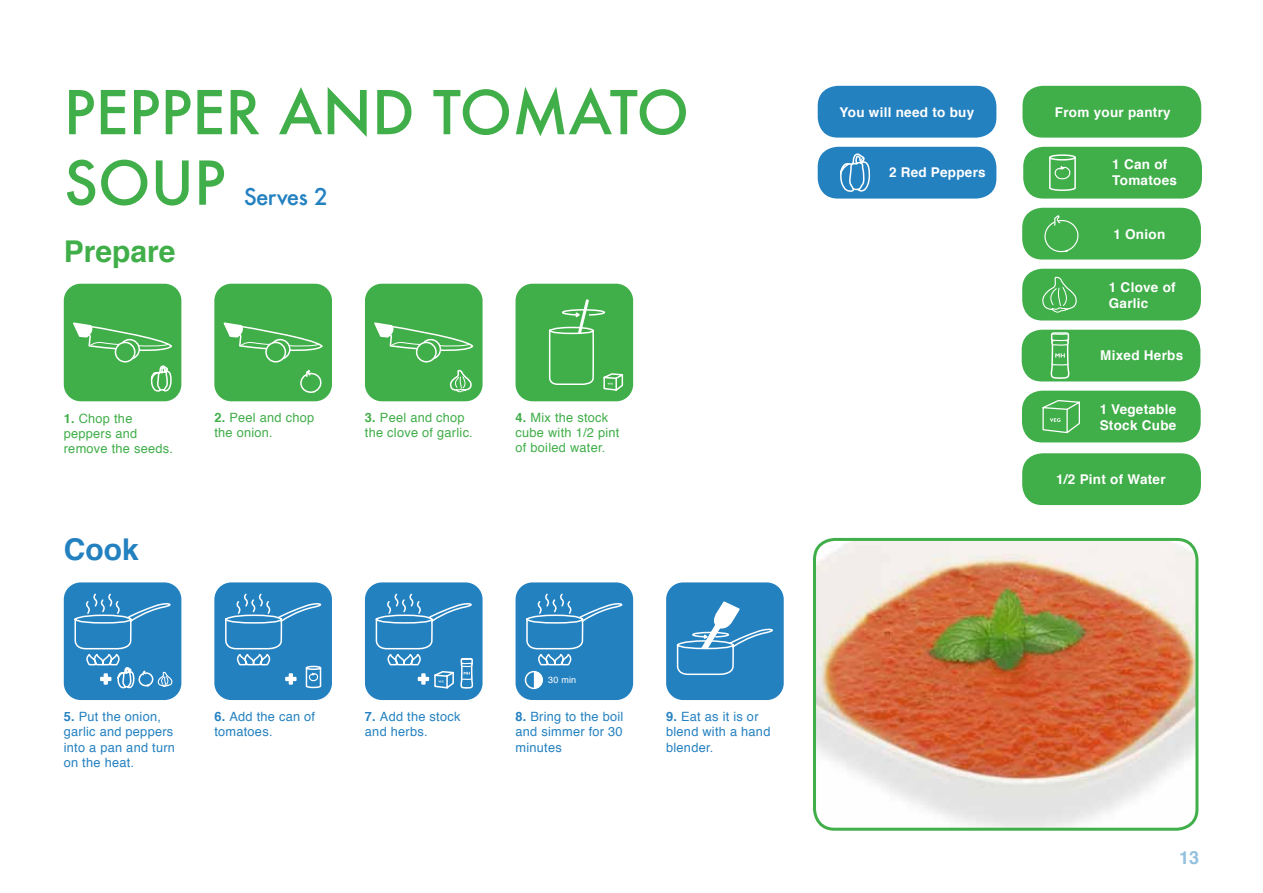
<style>
.page{position:relative;width:1263px;height:893px;background:#fff}
.page>*{position:absolute;margin:0;border:0;box-sizing:border-box;transform-origin:0 0}
.t1{font:500 58.8px/70.5px "Futura";color:#40ae49}
.t2{font:700 30px "Helvetica";color:#40ae49}
.t3{font:700 30px "Helvetica";color:#2481c0}
.t4{font:500 22.5px "Futura";letter-spacing:-.03em;color:#2481c0}
.t5{font:700 18px "Helvetica";color:#92c0df}
.t6{font:700 13.5px/16.2px "Helvetica";letter-spacing:.02em;color:#fff}
.t7{font:12.75px/15.3px "Helvetica";letter-spacing:.02em;color:#2481c0}
.t8{font:12.75px/15.3px "Helvetica";letter-spacing:.02em;color:#40ae49}
.t9{font:9px "Helvetica";color:#fff}
.s1{font-weight:700}
</style>
<div class="page">
<div style="left:64px;top:284px;width:117px;height:117px;background:#40ae49;border-radius:17px"></div>
<svg style="left:73px;top:322px;width:99px;height:34px"></svg>
<svg style="left:120px;top:340px;width:19px;height:19px"></svg>
<div style="left:119px;top:339px;width:21px;height:21px;border:2px solid #fff;border-radius:50%"></div>
<div style="left:115px;top:342px;width:20px;height:20px;background:#40ae49;border-radius:50%"></div>
<div style="left:115px;top:342px;width:21px;height:20px;border:2px solid #fff;border-radius:50%"></div>
<svg style="left:150px;top:365px;width:22px;height:27px"></svg>
<img style="left:814px;top:539px;width:383px;height:289px">
<div style="left:813px;top:538px;width:385px;height:293px;border:3px solid #40ae49;border-radius:20px"></div>
<div style="left:818px;top:86px;width:178px;height:52px;background:#2481c0;border-radius:20px"></div>
<div style="left:1022px;top:86px;width:179px;height:52px;background:#40ae49;border-radius:20px"></div>
<div style="left:818px;top:147px;width:178px;height:52px;background:#2481c0;border-radius:20px"></div>
<div style="left:1022px;top:208px;width:179px;height:52px;background:#40ae49;border-radius:20px"></div>
<svg style="left:1044px;top:215px;width:35px;height:38px"></svg>
<svg style="left:840px;top:153px;width:29px;height:39px"></svg>
<div style="left:1022px;top:330px;width:178px;height:51px;background:#40ae49;border-radius:20px"></div>
<svg style="left:1050px;top:332px;width:20px;height:47px"></svg>
<div style="left:1023px;top:147px;width:179px;height:52px;background:#40ae49;border-radius:20px"></div>
<svg style="left:1049px;top:154px;width:27px;height:37px"></svg>
<div style="left:1022px;top:269px;width:179px;height:51px;background:#40ae49;border-radius:20px"></div>
<svg style="left:1042px;top:276px;width:35px;height:37px"></svg>
<div style="left:1022px;top:391px;width:179px;height:51px;background:#40ae49;border-radius:20px"></div>
<svg style="left:1042px;top:400px;width:38px;height:34px"></svg>
<div style="left:214px;top:284px;width:118px;height:117px;background:#40ae49;border-radius:17px"></div>
<svg style="left:223px;top:322px;width:100px;height:34px"></svg>
<svg style="left:270px;top:340px;width:20px;height:19px"></svg>
<div style="left:270px;top:339px;width:21px;height:21px;border:2px solid #fff;border-radius:50%"></div>
<div style="left:266px;top:342px;width:19px;height:20px;background:#40ae49;border-radius:50%"></div>
<div style="left:265px;top:342px;width:21px;height:20px;border:2px solid #fff;border-radius:50%"></div>
<svg style="left:300px;top:370px;width:22px;height:23px"></svg>
<div style="left:365px;top:284px;width:117px;height:117px;background:#40ae49;border-radius:17px"></div>
<svg style="left:374px;top:322px;width:100px;height:34px"></svg>
<svg style="left:421px;top:340px;width:19px;height:19px"></svg>
<div style="left:420px;top:339px;width:21px;height:21px;border:2px solid #fff;border-radius:50%"></div>
<div style="left:417px;top:342px;width:19px;height:20px;background:#40ae49;border-radius:50%"></div>
<div style="left:416px;top:342px;width:21px;height:20px;border:2px solid #fff;border-radius:50%"></div>
<svg style="left:449px;top:369px;width:23px;height:24px"></svg>
<div style="left:515px;top:284px;width:118px;height:117px;background:#40ae49;border-radius:17px"></div>
<svg style="left:548px;top:299px;width:76px;height:92px"></svg>
<div style="left:64px;top:582px;width:117px;height:118px;background:#2481c0;border-radius:17px"></div>
<svg style="left:74px;top:593px;width:99px;height:96px"></svg>
<div style="left:214px;top:582px;width:118px;height:118px;background:#2481c0;border-radius:17px"></div>
<svg style="left:225px;top:593px;width:97px;height:96px"></svg>
<div style="left:365px;top:582px;width:117px;height:118px;background:#2481c0;border-radius:17px"></div>
<svg style="left:375px;top:593px;width:98px;height:96px"></svg>
<div style="left:515px;top:582px;width:118px;height:118px;background:#2481c0;border-radius:17px"></div>
<svg style="left:526px;top:593px;width:97px;height:73px"></svg>
<div style="left:525px;top:671px;width:18px;height:18px;border:2px solid #fff;border-radius:50%"></div>
<svg style="left:534px;top:672px;width:9px;height:16px"></svg>
<div style="left:666px;top:582px;width:118px;height:118px;background:#2481c0;border-radius:17px"></div>
<svg style="left:676px;top:601px;width:97px;height:75px"></svg>
<div style="left:1022px;top:453px;width:179px;height:52px;background:#40ae49;border-radius:20px"></div>
<h1 class="t1" style="left:64px;top:76px;width:627px">PEPPER AND TOMATO<br>SOUP</h1>
<h3 class="t4" style="left:244px;top:181px;width:86px">Serves 2</h3>
<h2 class="t2" style="left:64px;top:227px;width:113px">Prepare</h2>
<p class="t8" style="left:64px;top:411px;width:111px"><span class="s1">1.</span> Chop the peppers and remove the seeds.</p>
<h2 class="t3" style="left:64px;top:526px;width:77px">Cook</h2>
<p class="t8" style="left:214px;top:410px;width:101px"><span class="s1">2.</span> Peel and chop the onion.</p>
<p class="t8" style="left:365px;top:410px;width:109px"><span class="s1">3.</span> Peel and chop the clove of garlic.</p>
<p class="t8" style="left:515px;top:410px;width:105px"><span class="s1">4.</span> Mix the stock cube with 1/2 pint of boiled water.</p>
<p class="t9" style="left:548px;top:673px;width:29px">30 min</p>
<p class="t7" style="left:214px;top:709px;width:102px"><span class="s1">6.</span> Add the can of tomatoes.</p>
<p class="t7" style="left:64px;top:709px;width:113px"><span class="s1">5.</span> Put the onion, garlic and peppers into a pan and turn on the heat.</p>
<p class="t7" style="left:666px;top:709px;width:106px"><span class="s1">9.</span> Eat as it is or blend with a hand blender.</p>
<p class="t7" style="left:365px;top:709px;width:97px"><span class="s1">7.</span> Add the stock and herbs.</p>
<p class="t7" style="left:515px;top:709px;width:109px;text-align:justify"><span class="s1">8.</span> Bring to the boil and simmer for 30 minutes</p>
<p class="t6" style="left:839px;top:104px;width:136px">You will need to buy</p>
<p class="t6" style="left:1055px;top:104px;width:117px">From your pantry</p>
<p class="t6" style="left:889px;top:164px;width:98px">2 Red Peppers</p>
<p class="t6" style="left:1112px;top:157px;width:66px">1 Can of<br>Tomatoes</p>
<p class="t6" style="left:1113px;top:226px;width:53px">1 Onion</p>
<p class="t6" style="left:1109px;top:279px;width:68px">1 Clove of<br>Garlic</p>
<p class="t6" style="left:1100px;top:347px;width:84px">Mixed Herbs</p>
<p class="t6" style="left:1100px;top:401px;width:78px">1 Vegetable<br>Stock Cube</p>
<p class="t6" style="left:1056px;top:472px;width:111px">1/2 Pint of Water</p>
<h3 class="t5" style="left:1179px;top:843px;width:22px">13</h3>
</div>
